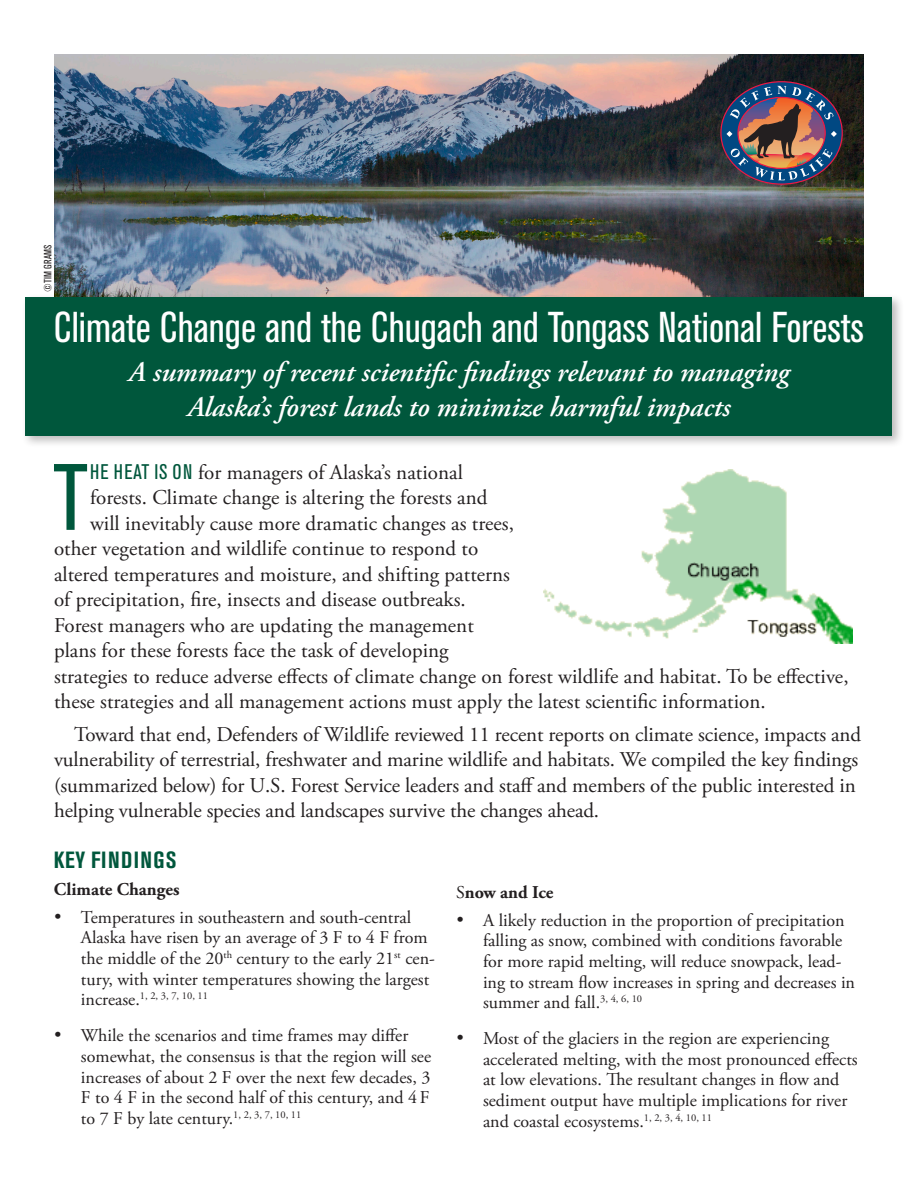
<style>
.page{position:relative;width:918px;height:1188px;background:#fff}
.page>*{position:absolute;margin:0;border:0;box-sizing:border-box;transform-origin:0 0}
.t1{font:condensed 93.3px "Akzidenz Grotesk Std";color:#00573c}
.t2{font:condensed 42.75px "Akzidenz Grotesk Std";color:#fff}
.t3{font:italic 600 28.5px/35.7px "Adobe Garamond Pro";color:#fff;text-align:center}
.t4{font:700 condensed 23.25px "Akzidenz Grotesk Std";letter-spacing:.06em;color:#00573c}
.t5{font:21px/25.5px "Adobe Garamond Pro";color:#231f20}
.List_Paragraph{font:18px/20.7px "Adobe Garamond Pro";color:#231f20}
.t6{font:700 18px "Adobe Garamond Pro";color:#231f20}
.List_Paragraph-2{font:10.5px "Adobe Garamond Pro";color:#231f20}
.t7{font:condensed 10.5px "Akzidenz Grotesk Std";letter-spacing:.025em;color:#231f20}
.s1{font-family:"Akzidenz Grotesk Std";font-stretch:condensed;color:#00573c}
.s2{font-size:18px}
.s3{font-weight:400}
</style>
<div class="page">
<img style="left:54px;top:54px;width:810px;height:239px">
<svg style="left:721px;top:82px;width:121px;height:102px"></svg>
<img style="left:726px;top:86px;width:111px;height:94px">
<div style="left:737px;top:97px;width:89px;height:72px;border:1px solid #ed1845;border-radius:50%"></div>
<div style="left:21px;top:293px;width:884px;height:155px;background:#231f20;opacity:.3"></div>
<div style="left:26px;top:298px;width:866px;height:138px;background:#00573c"></div>
<img style="left:543px;top:469px;width:309px;height:174px">
<p class="t7" style="left:42px;top:292px;width:49px;rotate:-90deg">©TIM GRAMS</p>
<p class="t2" style="left:54px;top:304px;width:812px">Climate Change and the Chugach and Tongass National Forests</p>
<p class="t3" style="left:129px;top:355px;width:663px">A summary of recent scientific findings relevant to managing<br>Alaska’s forest lands to minimize harmful impacts</p>
<p class="t1" style="left:53px;top:445px;width:36px">T</p>
<p class="t5" style="left:90px;top:460px;width:374px"><span class="s1">HE HEAT IS ON</span> for managers of Alaska’s national</p>
<p class="t5" style="left:90px;top:486px;width:399px">forests. Climate change is altering the forests and</p>
<p class="t5" style="left:90px;top:511px;width:425px">will inevitably cause more dramatic changes as trees,</p>
<p class="t5" style="left:54px;top:537px;width:426px">other vegetation and wildlife continue to respond to</p>
<p class="t5" style="left:54px;top:562px;width:458px">altered temperatures and moisture, and shifting patterns</p>
<p class="t5" style="left:54px;top:588px;width:413px">of precipitation, fire, insects and disease outbreaks.</p>
<p class="t5" style="left:54px;top:613px;width:421px">Forest managers who are updating the management</p>
<p class="t5" style="left:54px;top:639px;width:396px">plans for these forests face the task of developing</p>
<p class="t5" style="left:54px;top:664px;width:796px">strategies to reduce adverse effects of climate change on forest wildlife and habitat. To be effective,</p>
<p class="t5" style="left:54px;top:690px;width:713px">these strategies and all management actions must apply the latest scientific information.</p>
<p class="t5" style="left:54px;top:722px;width:809px;text-indent:20px">Toward that end, Defenders of Wildlife reviewed 11 recent reports on climate science, impacts and vulnerability of terrestrial, freshwater and marine wildlife and habitats. We compiled the key findings (summarized below) for U.S. Forest Service leaders and staff and members of the public interested in helping vulnerable species and landscapes survive the changes ahead.</p>
<p class="t4" style="left:54px;top:846px;width:124px">KEY FINDINGS</p>
<p class="t6" style="left:54px;top:879px;width:127px">Climate Changes</p>
<p class="List_Paragraph" style="left:81px;top:907px;width:355px;text-indent:-27px">• Temperatures in southeastern and south-central Alaska have risen by an average of 3 F to 4 F from the middle of the 20<sup>th</sup> century to the early 21<sup>st</sup> cen&shy;tury, with winter temperatures showing the largest</p>
<p class="List_Paragraph-2" style="left:81px;top:990px;width:129px"><span class="s2">increase.</span>1, 2, 3, 7, 10, 11</p>
<p class="List_Paragraph" style="left:81px;top:1026px;width:352px;text-indent:-27px">• While the scenarios and time frames may differ somewhat, the consensus is that the region will see increases of about 2 F over the next few decades, 3<br>F to 4 F in the second half of this century, and 4 F to 7 F by late century.<sup>1,</sup> <sup>2,</sup> <sup>3,</sup> <sup>7,</sup> <sup>10,</sup> <sup>11</sup></p>
<p class="t6" style="left:456px;top:882px;width:99px"><span class="s3">S</span>now and Ice</p>
<p class="List_Paragraph" style="left:483px;top:910px;width:374px;text-indent:-27px">• A likely reduction in the proportion of precipitation falling as snow, combined with conditions favorable for more rapid melting, will reduce snowpack, lead&shy;ing to stream flow increases in spring and decreases in summer and fall.<sup>3,</sup> <sup>4,</sup> <sup>6,</sup> <sup>10</sup></p>
<p class="List_Paragraph" style="left:483px;top:1029px;width:376px;text-indent:-27px">• Most of the glaciers in the region are experiencing accelerated melting, with the most pronounced effects at low elevations. The resultant changes in flow and sediment output have multiple implications for river and coastal ecosystems.<sup>1,</sup> <sup>2,</sup> <sup>3,</sup> <sup>4,</sup> <sup>10,</sup> <sup>11</sup></p>
</div>
